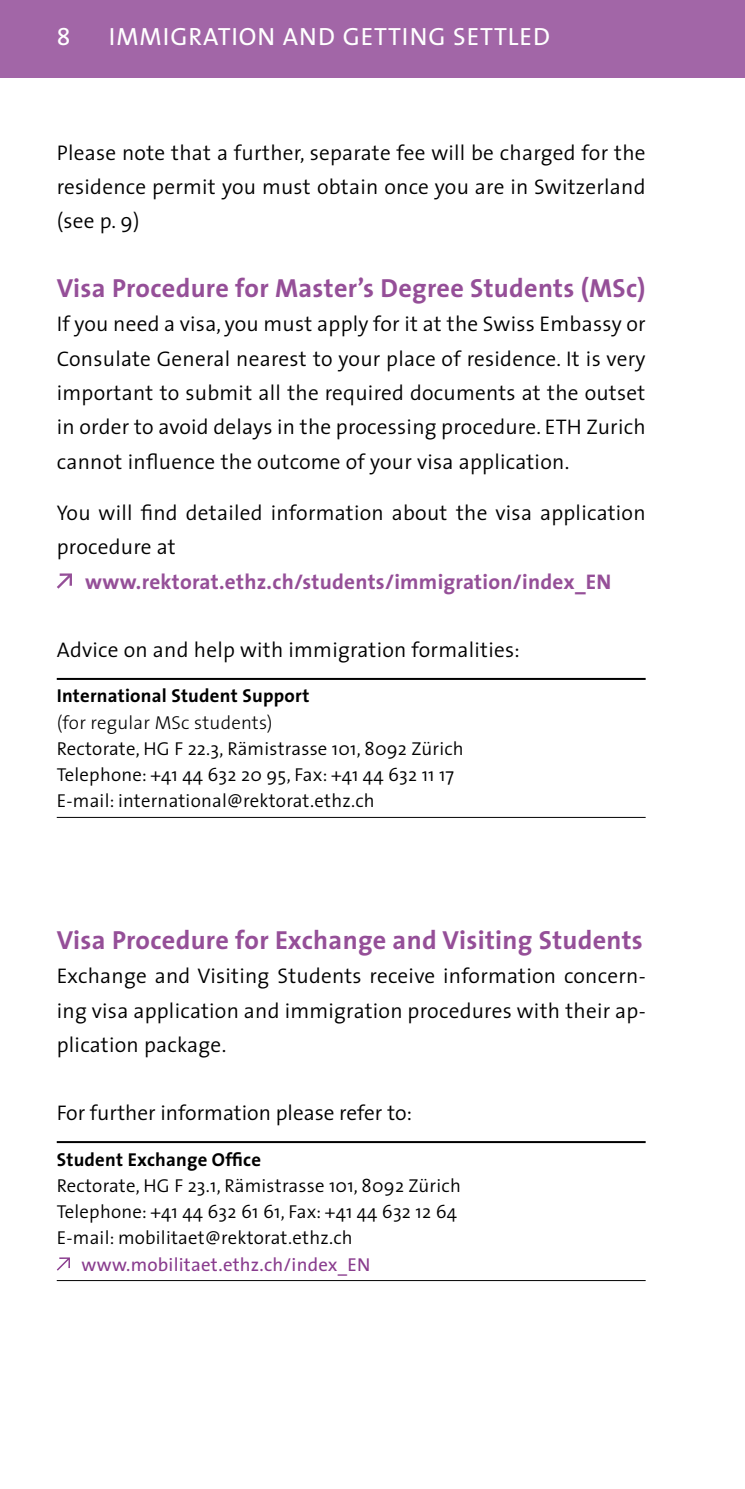
<style>
.page{position:relative;width:745px;height:1489px;background:#fff}
.page>*{position:absolute;margin:0;border:0;box-sizing:border-box;transform-origin:0 0}
.t1{font:700 26.25px "The Sans";letter-spacing:.01em;color:#954f98}
.t2{font:25px "The Sans";letter-spacing:.04em;color:#fff}
.t3{font:25px "The Sans Caps";color:#fff}
.t4{font:300 21.25px/34.2px "The Sans";letter-spacing:.01em;color:#000;text-align:justify}
.t5{font:700 21.25px "The Sans";letter-spacing:.01em;color:#954f98}
.t6{font:300 18.75px/26.2px "The Sans";letter-spacing:.01em;color:#000}
.t7{font:700 18.75px "The Sans";letter-spacing:.01em;color:#000}
.t8{font:18.75px "The Sans";letter-spacing:.01em;color:#893c8e}
.t9{font:300 18.75px "The Sans";letter-spacing:.01em;color:#000}
</style>
<div class="page">
<svg style="left:57px;top:573px;width:15px;height:15px"></svg>
<hr style="left:57px;top:678px;width:588px;height:2px;background:#000">
<hr style="left:57px;top:816px;width:588px;height:1px;background:#000">
<hr style="left:57px;top:1140px;width:588px;height:2px;background:#000">
<hr style="left:57px;top:1279px;width:588px;height:1px;background:#000">
<svg style="left:57px;top:1257px;width:13px;height:13px"></svg>
<div style="left:0;top:0;width:744px;height:78px;background:#a266a7"></div>
<p class="t3" style="left:57px;top:16px;width:15px">8</p>
<p class="t2" style="left:109px;top:16px;width:248px">Immigration and Getti</p>
<p class="t2" style="left:409px;top:16px;width:141px">ng Settled</p>
<p class="t4" style="left:57px;top:135px;width:590px">Please note that a further, separate fee will be charged for the residence permit you must obtain once you are in Switzerland (see p. 9)</p>
<p class="t1" style="left:57px;top:266px;width:590px">Visa Procedure for Master’s Degree Students (MSc)</p>
<p class="t4" style="left:57px;top:306px;width:590px">If you need a visa, you must apply for it at the Swiss Embassy or Consulate General nearest to your place of residence. It is very important to submit all the required documents at the outset in order to avoid delays in the processing procedure. ETH Zurich cannot influence the outcome of your visa application.</p>
<p class="t4" style="left:57px;top:495px;width:590px">You will find detailed information about the visa application procedure at</p>
<p class="t5" style="left:85px;top:563px;width:513px">www.rektorat.ethz.ch/students/immigration/index_EN</p>
<p class="t4" style="left:57px;top:632px;width:464px">Advice on and help with immigration formalities:</p>
<p class="t7" style="left:57px;top:680px;width:254px">International Student Support</p>
<p class="t9" style="left:57px;top:706px;width:217px">(for regular MSc students)</p>
<p class="t6" style="left:57px;top:735px;width:408px">Rectorate, HG F 22.3, Rämistrasse 101, 8092 Zürich<br>Telephone: +41 44 632 20 95, Fax: +41 44 632 11 17<br>E-mail: international@rektorat.ethz.ch</p>
<p class="t1" style="left:57px;top:918px;width:587px">Visa Procedure for Exchange and Visiting Students</p>
<p class="t4" style="left:57px;top:958px;width:590px">Exchange and Visiting Students receive information concern&shy;ing visa application and immigration procedures with their ap&shy;plication package.</p>
<p class="t4" style="left:57px;top:1095px;width:356px">For further information please refer to:</p>
<p class="t7" style="left:57px;top:1143px;width:206px">Student Exchange Office</p>
<p class="t6" style="left:57px;top:1171px;width:405px">Rectorate, HG F 23.1, Rämistrasse 101, 8092 Zürich<br>Telephone: +41 44 632 61 61, Fax: +41 44 632 12 64<br>E-mail: mobilitaet@rektorat.ethz.ch</p>
<p class="t8" style="left:81px;top:1248px;width:287px">www.mobilitaet.ethz.ch/index_EN</p>
</div>
